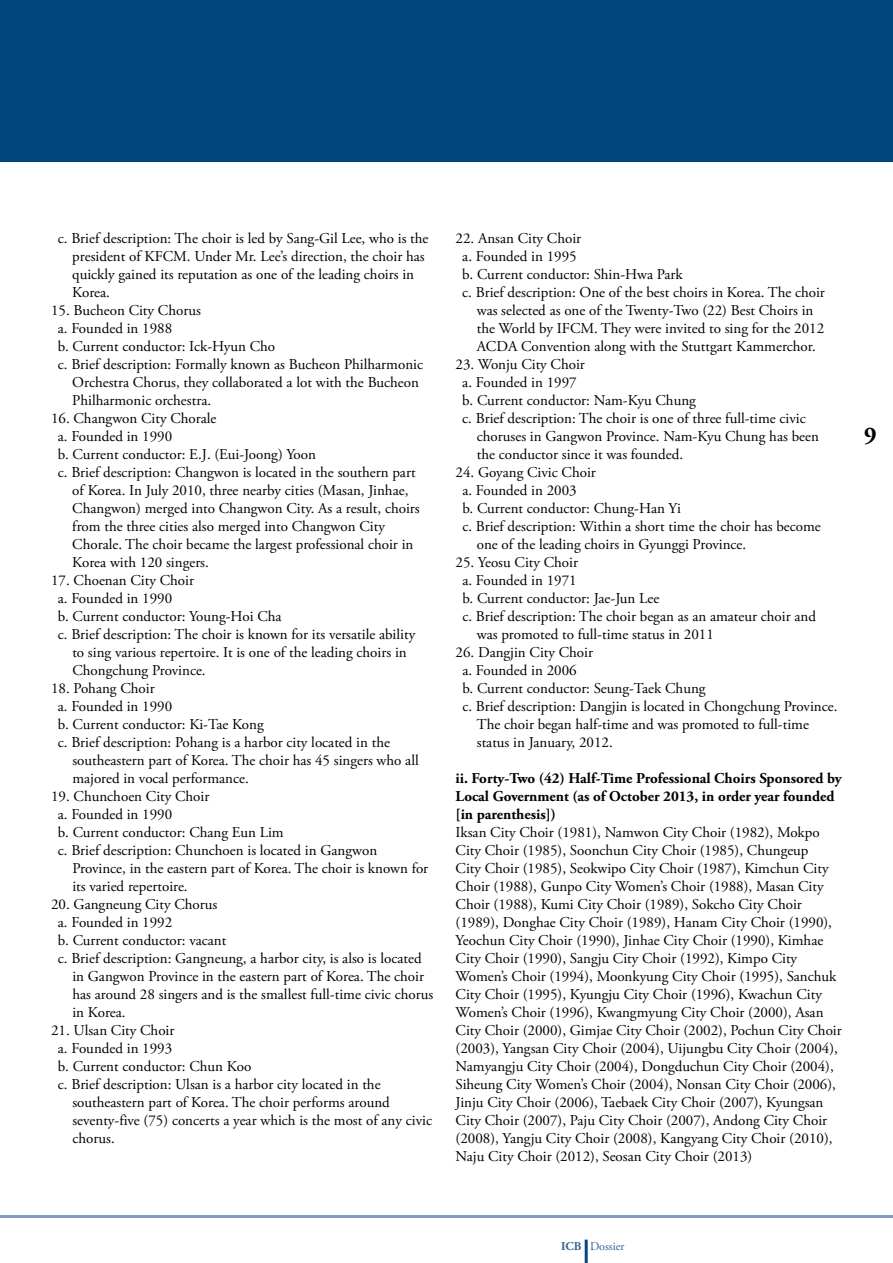
<style>
.page{position:relative;width:893px;height:1263px;background:#fff}
.page>*{position:absolute;margin:0;border:0;box-sizing:border-box;transform-origin:0 0}
.t1{font:700 24px "Adobe Garamond Pro";color:#000}
.t2{font:15px/18px "Adobe Garamond Pro";color:#000}
.t3{font:12px "Adobe Garamond Pro";color:#326598}
.s1{font-weight:700}
</style>
<div class="page">
<div style="left:0;top:0;width:893px;height:162px;background:#004780"></div>
<hr style="left:0;top:1215px;width:893px;height:3px;background:#849cc2">
<hr style="left:585px;top:1239px;width:3px;height:24px;background:#004780">
<p class="t2" style="left:72px;top:229px;width:358px;text-indent:-14px">c. Brief description: The choir is led by Sang-Gil Lee, who is the president of KFCM. Under Mr. Lee’s direction, the choir has quickly gained its reputation as one of the leading choirs in Korea.</p>
<p class="t2" style="left:51px;top:301px;width:151px">15. Bucheon City Chorus</p>
<p class="t2" style="left:58px;top:319px;width:116px">a. Founded in 1988</p>
<p class="t2" style="left:58px;top:337px;width:219px">b. Current conductor: Ick-Hyun Cho</p>
<p class="t2" style="left:58px;top:355px;width:367px">c. Brief description: Formally known as Bucheon Philharmonic</p>
<p class="t2" style="left:72px;top:373px;width:348px">Orchestra Chorus, they collaborated a lot with the Bucheon</p>
<p class="t2" style="left:72px;top:391px;width:140px">Philharmonic orchestra.</p>
<p class="t2" style="left:51px;top:409px;width:167px">16. Changwon City Chorale</p>
<p class="t2" style="left:58px;top:427px;width:116px">a. Founded in 1990</p>
<p class="t2" style="left:58px;top:445px;width:260px">b. Current conductor: E.J. (Eui-Joong) Yoon</p>
<p class="t2" style="left:58px;top:463px;width:359px">c. Brief description: Changwon is located in the southern part</p>
<p class="t2" style="left:72px;top:481px;width:338px">of Korea. In July 2010, three nearby cities (Masan, Jinhae,</p>
<p class="t2" style="left:72px;top:499px;width:349px">Changwon) merged into Changwon City. As a result, choirs</p>
<p class="t2" style="left:72px;top:517px;width:314px">from the three cities also merged into Changwon City</p>
<p class="t2" style="left:72px;top:535px;width:343px">Chorale. The choir became the largest professional choir in</p>
<p class="t2" style="left:72px;top:553px;width:138px">Korea with 120 singers.</p>
<p class="t2" style="left:51px;top:571px;width:144px">17. Choenan City Choir</p>
<p class="t2" style="left:58px;top:589px;width:116px">a. Founded in 1990</p>
<p class="t2" style="left:58px;top:607px;width:225px">b. Current conductor: Young-Hoi Cha</p>
<p class="t2" style="left:58px;top:625px;width:359px">c. Brief description: The choir is known for its versatile ability</p>
<p class="t2" style="left:72px;top:643px;width:336px">to sing various repertoire. It is one of the leading choirs in</p>
<p class="t2" style="left:72px;top:661px;width:135px">Chongchung Province.</p>
<p class="t2" style="left:51px;top:679px;width:105px">18. Pohang Choir</p>
<p class="t2" style="left:58px;top:697px;width:116px">a. Founded in 1990</p>
<p class="t2" style="left:58px;top:715px;width:208px">b. Current conductor: Ki-Tae Kong</p>
<p class="t2" style="left:58px;top:733px;width:334px">c. Brief description: Pohang is a harbor city located in the</p>
<p class="t2" style="left:72px;top:751px;width:348px">southeastern part of Korea. The choir has 45 singers who all</p>
<p class="t2" style="left:72px;top:769px;width:178px">majored in vocal performance.</p>
<p class="t2" style="left:51px;top:787px;width:160px">19. Chunchoen City Choir</p>
<p class="t2" style="left:58px;top:805px;width:116px">a. Founded in 1990</p>
<p class="t2" style="left:58px;top:823px;width:227px">b. Current conductor: Chang Eun Lim</p>
<p class="t2" style="left:58px;top:841px;width:321px">c. Brief description: Chunchoen is located in Gangwon</p>
<p class="t2" style="left:72px;top:859px;width:357px">Province, in the eastern part of Korea. The choir is known for</p>
<p class="t2" style="left:72px;top:877px;width:117px">its varied repertoire.</p>
<p class="t2" style="left:51px;top:895px;width:168px">20. Gangneung City Chorus</p>
<p class="t2" style="left:58px;top:913px;width:116px">a. Founded in 1992</p>
<p class="t2" style="left:58px;top:931px;width:170px">b. Current conductor: vacant</p>
<p class="t2" style="left:58px;top:949px;width:365px">c. Brief description: Gangneung, a harbor city, is also is located</p>
<p class="t2" style="left:72px;top:967px;width:353px">in Gangwon Province in the eastern part of Korea. The choir</p>
<p class="t2" style="left:72px;top:985px;width:362px">has around 28 singers and is the smallest full-time civic chorus</p>
<p class="t2" style="left:72px;top:1003px;width:55px">in Korea.</p>
<p class="t2" style="left:51px;top:1021px;width:125px">21. Ulsan City Choir</p>
<p class="t2" style="left:58px;top:1039px;width:116px">a. Founded in 1993</p>
<p class="t2" style="left:58px;top:1057px;width:195px">b. Current conductor: Chun Koo</p>
<p class="t2" style="left:58px;top:1075px;width:324px">c. Brief description: Ulsan is a harbor city located in the</p>
<p class="t2" style="left:72px;top:1093px;width:319px">southeastern part of Korea. The choir performs around</p>
<p class="t2" style="left:72px;top:1111px;width:361px">seventy-five (75) concerts a year which is the most of any civic</p>
<p class="t2" style="left:72px;top:1129px;width:44px">chorus.</p>
<p class="t2" style="left:455px;top:229px;width:127px">22. Ansan City Choir</p>
<p class="t2" style="left:462px;top:247px;width:116px">a. Founded in 1995</p>
<p class="t2" style="left:462px;top:265px;width:222px">b. Current conductor: Shin-Hwa Park</p>
<p class="t2" style="left:462px;top:283px;width:364px">c. Brief description: One of the best choirs in Korea. The choir</p>
<p class="t2" style="left:477px;top:301px;width:338px">was selected as one of the Twenty-Two (22) Best Choirs in</p>
<p class="t2" style="left:477px;top:319px;width:349px">the World by IFCM. They were invited to sing for the 2012</p>
<p class="t2" style="left:477px;top:337px;width:340px">ACDA Convention along with the Stuttgart Kammerchor.</p>
<p class="t2" style="left:455px;top:355px;width:131px">23. Wonju City Choir</p>
<p class="t2" style="left:462px;top:373px;width:116px">a. Founded in 1997</p>
<p class="t2" style="left:462px;top:391px;width:235px">b. Current conductor: Nam-Kyu Chung</p>
<p class="t2" style="left:462px;top:409px;width:345px">c. Brief description: The choir is one of three full-time civic</p>
<p class="t2" style="left:477px;top:427px;width:344px">choruses in Gangwon Province. Nam-Kyu Chung has been</p>
<p class="t2" style="left:477px;top:445px;width:208px">the conductor since it was founded.</p>
<p class="t2" style="left:455px;top:463px;width:142px">24. Goyang Civic Choir</p>
<p class="t2" style="left:462px;top:481px;width:116px">a. Founded in 2003</p>
<p class="t2" style="left:462px;top:499px;width:220px">b. Current conductor: Chung-Han Yi</p>
<p class="t2" style="left:462px;top:517px;width:360px">c. Brief description: Within a short time the choir has become</p>
<p class="t2" style="left:477px;top:535px;width:271px">one of the leading choirs in Gyunggi Province.</p>
<p class="t2" style="left:456px;top:553px;width:124px">25. Yeosu City Choir</p>
<p class="t2" style="left:462px;top:571px;width:116px">a. Founded in 1971</p>
<p class="t2" style="left:462px;top:589px;width:199px">b. Current conductor: Jae-Jun Lee</p>
<p class="t2" style="left:462px;top:607px;width:355px">c. Brief description: The choir began as an amateur choir and</p>
<p class="t2" style="left:477px;top:625px;width:239px">was promoted to full-time status in 2011</p>
<p class="t2" style="left:456px;top:643px;width:139px">26. Dangjin City Choir</p>
<p class="t2" style="left:462px;top:661px;width:116px">a. Founded in 2006</p>
<p class="t2" style="left:462px;top:679px;width:245px">b. Current conductor: Seung-Taek Chung</p>
<p class="t2" style="left:462px;top:697px;width:377px">c. Brief description: Dangjin is located in Chongchung Province.</p>
<p class="t2" style="left:477px;top:715px;width:334px">The choir began half-time and was promoted to full-time</p>
<p class="t2" style="left:477px;top:733px;width:138px">status in January, 2012.</p>
<p class="t2" style="left:456px;top:769px;width:388px"><span class="s1">ii. Forty-Two (42) Half-Time Professional Choirs Sponsored by Local Government (as of October 2013, in order year founded [in parenthesis])<br></span>Iksan City Choir (1981), Namwon City Choir (1982), Mokpo City Choir (1985), Soonchun City Choir (1985), Chungeup<br>City Choir (1985), Seokwipo City Choir (1987), Kimchun City Choir (1988), Gunpo City Women’s Choir (1988), Masan City Choir (1988), Kumi City Choir (1989), Sokcho City Choir (1989), Donghae City Choir (1989), Hanam City Choir (1990), Yeochun City Choir (1990), Jinhae City Choir (1990), Kimhae City Choir (1990), Sangju City Choir (1992), Kimpo City Women’s Choir (1994), Moonkyung City Choir (1995), Sanchuk City Choir (1995), Kyungju City Choir (1996), Kwachun City Women’s Choir (1996), Kwangmyung City Choir (2000), Asan City Choir (2000), Gimjae City Choir (2002), Pochun City Choir (2003), Yangsan City Choir (2004), Uijungbu City Choir (2004), Namyangju City Choir (2004), Dongduchun City Choir (2004), Siheung City Women’s Choir (2004), Nonsan City Choir (2006), Jinju City Choir (2006), Taebaek City Choir (2007), Kyungsan City Choir (2007), Paju City Choir (2007), Andong City Choir (2008), Yangju City Choir (2008), Kangyang City Choir (2010), Naju City Choir (2012), Seosan City Choir (2013)</p>
<p class="t1" style="left:864px;top:421px;width:14px">9</p>
<p class="t3" style="left:561px;top:1239px;width:65px"><span class="s1">ICB</span> Dossier</p>
</div>
